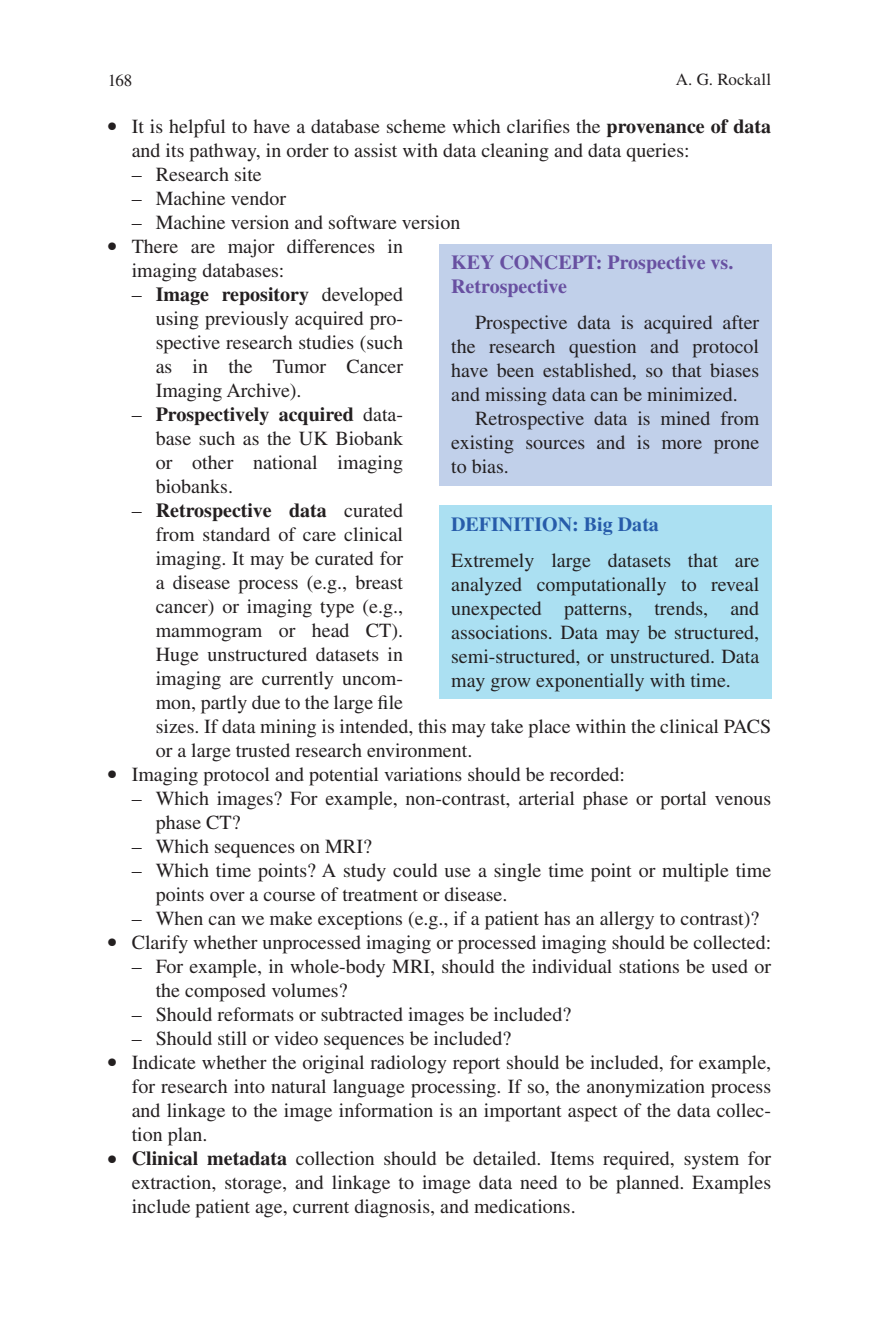
<style>
.page{position:relative;width:879px;height:1333px;background:#fff}
.page>*{position:absolute;margin:0;border:0;box-sizing:border-box;transform-origin:0 0}
.t1{font:20px/24px "Times LT Std";color:#231f20;text-align:justify}
.t2{font:700 20px/24px "Times LT Std";color:#6850a1}
.t3{font:700 20px "Times LT Std";color:#275caa}
.t4{font:17px "Times LT Std Roman 2";letter-spacing:.015em;color:#231f20}
.t5{font:17px "Times LT Std";color:#231f20}
.s1{font-weight:700}
</style>
<div class="page">
<div style="left:439px;top:244px;width:332px;height:241px;background:#c1d0ea"></div>
<div style="left:439px;top:505px;width:332px;height:194px;background:#abe0f2"></div>
<p class="t4" style="left:676px;top:70px;width:97px">A. G. Rockall</p>
<p class="t5" style="left:108px;top:71px;width:26px">168</p>
<p class="t1" style="left:132px;top:114px;width:641px;text-indent:-24px">● It is helpful to have a database scheme which clarifies the <span class="s1">provenance of data </span>and its pathway, in order to assist with data cleaning and data queries:</p>
<p class="t1" style="left:132px;top:162px;width:132px">– Research site</p>
<p class="t1" style="left:132px;top:186px;width:156px">– Machine vendor</p>
<p class="t1" style="left:132px;top:210px;width:330px">– Machine version and software version</p>
<p class="t1" style="left:132px;top:234px;width:273px;text-indent:-24px">● There are major differences in imaging databases:</p>
<p class="t1" style="left:156px;top:282px;width:249px;text-indent:-24px">– <span class="s1">Image repository</span> developed using previously acquired pro&shy;spective research studies (such as in the Tumor Cancer Imaging Archive).</p>
<p class="t1" style="left:156px;top:402px;width:249px;text-indent:-24px">– <span class="s1">Prospectively acquired</span> data&shy;base such as the UK Biobank or other national imaging biobanks.</p>
<p class="t1" style="left:156px;top:498px;width:617px;text-align:left;text-indent:-24px">– <span class="s1">Retrospective data</span> curated<br>from standard of care clinical<br>imaging. It may be curated for<br>a disease process (e.g., breast<br>cancer) or imaging type (e.g.,<br>mammogram or head CT).<br>Huge unstructured datasets in<br>imaging are currently uncom-<br>mon, partly due to the large file<br>sizes. If data mining is intended, this may take place within the clinical PACS or a large trusted research environment.</p>
<p class="t1" style="left:108px;top:762px;width:519px">● Imaging protocol and potential variations should be recorded:</p>
<p class="t1" style="left:156px;top:786px;width:617px;text-indent:-24px">– Which images? For example, non-contrast, arterial phase or portal venous phase CT?</p>
<p class="t1" style="left:132px;top:834px;width:242px">– Which sequences on MRI?</p>
<p class="t1" style="left:156px;top:858px;width:617px;text-indent:-24px">– Which time points? A study could use a single time point or multiple time points over a course of treatment or disease.</p>
<p class="t1" style="left:132px;top:906px;width:629px">– When can we make exceptions (e.g., if a patient has an allergy to contrast)?</p>
<p class="t1" style="left:108px;top:930px;width:665px">● Clarify whether unprocessed imaging or processed imaging should be collected:</p>
<p class="t1" style="left:156px;top:954px;width:617px;text-indent:-24px">– For example, in whole-body MRI, should the individual stations be used or the composed volumes?</p>
<p class="t1" style="left:132px;top:1002px;width:441px">– Should reformats or subtracted images be included?</p>
<p class="t1" style="left:132px;top:1026px;width:381px">– Should still or video sequences be included?</p>
<p class="t1" style="left:132px;top:1050px;width:641px;text-indent:-24px">● Indicate whether the original radiology report should be included, for example, for research into natural language processing. If so, the anonymization process and linkage to the image information is an important aspect of the data collec&shy;tion plan.</p>
<p class="t1" style="left:132px;top:1146px;width:641px;text-indent:-24px">● <span class="s1">Clinical metadata</span> collection should be detailed. Items required, system for extraction, storage, and linkage to image data need to be planned. Examples include patient age, current diagnosis, and medications.</p>
<p class="t2" style="left:451px;top:250px;width:284px">KEY CONCEPT: Prospective vs.<br>Retrospective</p>
<p class="t1" style="left:451px;top:310px;width:310px;text-indent:24px">Prospective data is acquired after the research question and protocol have been established, so that biases and missing data can be minimized.</p>
<p class="t1" style="left:451px;top:406px;width:309px;text-indent:24px">Retrospective data is mined from existing sources and is more prone to bias.</p>
<p class="t3" style="left:451px;top:512px;width:209px">DEFINITION: Big Data</p>
<p class="t1" style="left:451px;top:548px;width:310px">Extremely large datasets that are analyzed computationally to reveal unexpected patterns, trends, and associations. Data may be structured, semi-structured, or unstructured. Data may grow exponentially with time.</p>
</div>
